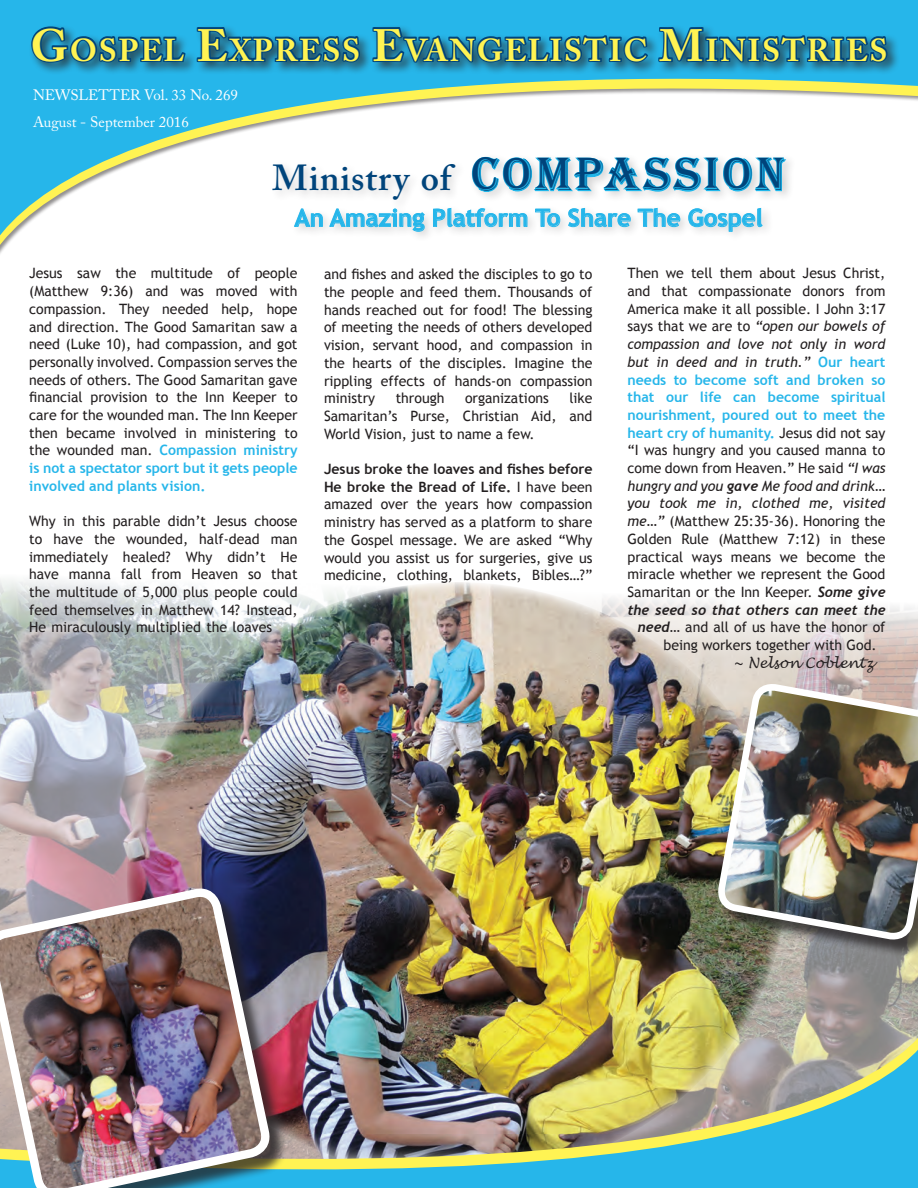
<style>
.page{position:relative;width:918px;height:1188px;background:#fff}
.page>*{position:absolute;margin:0;border:0;box-sizing:border-box;transform-origin:0 0}
.t1{font:600 36px "Adobe Caslon Pro";letter-spacing:.025em;color:#00447b}
.t2{font:700 31.5px "Adobe Caslon Pro";letter-spacing:.05em;color:#fff353}
.t3{font:700 24px "Trebuchet MS";color:#26b6ea}
.t4{font:15px "Adobe Caslon Pro";color:#fff}
.t5{font:14.25px/17.7px "Trebuchet MS";color:#231f20;text-align:justify}
.t6{font:italic 14.25px "Trebuchet MS";color:#231f20}
.t7{font:700 14.25px "Trebuchet MS";color:#26b6ea}
.t8{font:italic 700 14.25px "Trebuchet";color:#231f20}
.t9{font:italic 14.25px "Lucida Handwriting";color:#231f20}
.s1{font-size:45px}
.s2{font-family:"Algerian D";font-weight:400;font-size:48px}
.s3{font-weight:700;color:#26b6ea}
.s4{font-style:normal}
.s5{font-weight:700;font-style:normal;color:#26b6ea}
.s6{font-weight:400;color:#231f20}
.s7{font-style:italic}
.s8{font-family:"Trebuchet";font-weight:700}
.s9{font-family:"Trebuchet";font-weight:700;font-style:italic}
.s10{font-weight:700}
</style>
<div class="page">
<img style="left:0;top:579px;width:918px;height:408px">
<img style="left:127px;top:582px;width:659px;height:405px">
<svg style="left:0;top:0;width:918px;height:254px"></svg>
<div style="left:28px;top:24px;width:873px;height:51px;background:#262324;opacity:.75"></div>
<svg style="left:30px;top:0;width:157px;height:131px;background:#21a1d3"></svg>
<svg style="left:195px;top:0;width:167px;height:131px;background:#41a8c7"></svg>
<svg style="left:371px;top:0;width:278px;height:131px"></svg>
<svg style="left:657px;top:0;width:232px;height:131px"></svg>
<img style="left:288px;top:987px;width:630px;height:11px">
<img style="left:288px;top:998px;width:630px;height:190px">
<div style="left:270px;top:153px;width:527px;height:90px;background:#231f20;opacity:.2"></div>
<svg style="left:471px;top:143px;width:319px;height:50px"></svg>
<svg style="left:294px;top:208px;width:29px;height:19px"></svg>
<svg style="left:329px;top:208px;width:96px;height:24px"></svg>
<svg style="left:433px;top:208px;width:95px;height:19px"></svg>
<svg style="left:535px;top:208px;width:26px;height:19px"></svg>
<svg style="left:568px;top:208px;width:63px;height:19px"></svg>
<svg style="left:637px;top:208px;width:44px;height:19px"></svg>
<svg style="left:688px;top:208px;width:75px;height:24px"></svg>
<div style="left:0;top:891px;width:288px;height:297px;background:#231f20;opacity:.75"></div>
<img style="left:0;top:890px;width:269px;height:298px">
<img style="left:714px;top:661px;width:204px;height:301px">
<p class="t2" style="left:30px;top:31px;width:859px"><span class="s1">G</span>OSPEL <span class="s1">E</span>XPRESS <span class="s1">E</span>VANGELISTIC <span class="s1">M</span>INISTRIES</p>
<p class="t4" style="left:33px;top:86px;width:207px">NEWSLETTER Vol. 33 No. 269</p>
<p class="t4" style="left:33px;top:113px;width:157px">August - September 2016</p>
<p class="t1" style="left:272px;top:157px;width:514px">Ministry of <span class="s2">COMPASSION</span></p>
<p class="t3" style="left:295px;top:203px;width:470px">An Amazing Platform To Share The Gospel</p>
<p class="t5" style="left:29px;top:265px;width:270px">Jesus saw the multitude of people (Matthew 9:36) and was moved with compassion. They needed help, hope and direction. The Good Samaritan saw a need (Luke 10), had compassion, and got personally involved. Compassion serves the needs of others. The Good Samaritan gave financial provision to the Inn Keeper to care for the wounded man. The Inn Keeper then became involved in ministering to the wounded man. <span class="s3">Compassion ministry is not a spectator sport but it gets people involved and plants vision.</span></p>
<p class="t5" style="left:29px;top:512px;width:270px">Why in this parable didn’t Jesus choose to have the wounded, half-dead man immediately healed? Why didn’t He have manna fall from Heaven so that the multitude of 5,000 plus people could feed themselves in Matthew 14? Instead, He miraculously multiplied the loaves</p>
<p class="t5" style="left:627px;top:265px;width:259px">Then we tell them about Jesus Christ,</p>
<p class="t5" style="left:627px;top:282px;width:259px">and that compassionate donors from</p>
<p class="t5" style="left:627px;top:300px;width:259px">America make it all possible. I John 3:17</p>
<p class="t6" style="left:627px;top:318px;width:259px"><span class="s4">says that we are to</span> “open our bowels of</p>
<p class="t6" style="left:627px;top:336px;width:260px">compassion and love not only in word</p>
<p class="t6" style="left:627px;top:353px;width:259px">but in deed and in truth.” <span class="s5">Our heart</span></p>
<p class="t7" style="left:627px;top:371px;width:259px">needs to become soft and broken so</p>
<p class="t7" style="left:627px;top:388px;width:260px">that our life can become spiritual</p>
<p class="t7" style="left:627px;top:406px;width:259px">nourishment, poured out to meet the</p>
<p class="t7" style="left:627px;top:424px;width:259px">heart cry of humanity. <span class="s6">Jesus did not say</span></p>
<p class="t5" style="left:627px;top:442px;width:259px">“I was hungry and you caused manna to</p>
<p class="t5" style="left:627px;top:459px;width:259px">come down from Heaven.” He said <span class="s7">“I was</span></p>
<p class="t6" style="left:627px;top:477px;width:259px">hungry and you <span class="s8">gave</span> Me food and drink…</p>
<p class="t6" style="left:627px;top:495px;width:260px">you took me in, clothed me, visited</p>
<p class="t5" style="left:627px;top:512px;width:259px"><span class="s7">me…”</span> (Matthew 25:35-36). Honoring the</p>
<p class="t5" style="left:627px;top:530px;width:259px">Golden Rule (Matthew 7:12) in these</p>
<p class="t5" style="left:627px;top:548px;width:259px">practical ways means we become the</p>
<p class="t5" style="left:627px;top:566px;width:259px">miracle whether we represent the Good</p>
<p class="t5" style="left:627px;top:583px;width:259px">Samaritan or the Inn Keeper. <span class="s9">Some give</span></p>
<p class="t8" style="left:627px;top:601px;width:260px">the seed so that others can meet the</p>
<p class="t5" style="left:638px;top:619px;width:249px"><span class="s9">need…</span> and all of us have the honor of</p>
<p class="t5" style="left:663px;top:636px;width:215px">being workers together with God.</p>
<p class="t9" style="left:734px;top:654px;width:142px">~ Nelson Coblentz</p>
<p class="t5" style="left:324px;top:266px;width:270px">and fishes and asked the disciples to go to the people and feed them. Thousands of hands reached out for food! The blessing of meeting the needs of others developed vision, servant hood, and compassion in the hearts of the disciples. Imagine the rippling effects of hands-on compassion ministry</p>
<p class="t5" style="left:324px;top:390px;width:270px;text-indent:245px">like Samaritan’s Purse, Christian Aid, and World Vision, just to name a few.</p>
<p class="t5" style="left:324px;top:460px;width:270px"><span class="s10">Jesus broke the loaves and fishes before He broke the Bread of Life.</span> I have been amazed over the years how compassion ministry has served as a platform to share the Gospel message. We are asked “Why would you assist us for surgeries, give us medicine, clothing, blankets, Bibles…?”</p>
<p class="t5" style="left:396px;top:390px;width:50px">through</p>
<p class="t5" style="left:465px;top:390px;width:85px">organizations</p>
</div>
